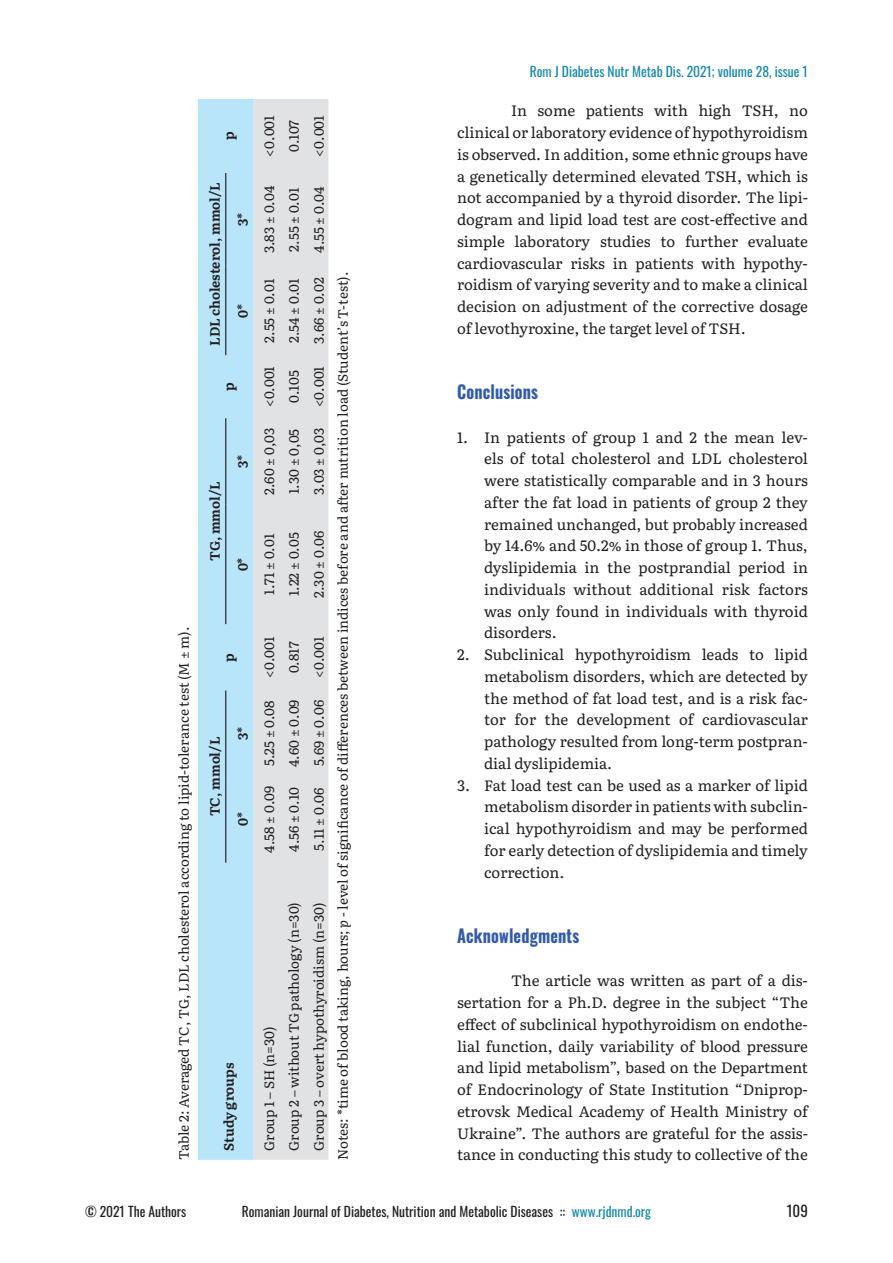
<style>
.page{position:relative;width:893px;height:1263px;background:#fff}
.page>*{position:absolute;margin:0;border:0;box-sizing:border-box;transform-origin:0 0}
.t1{font:700 18px "Oswald";letter-spacing:.01em;color:#325ba9;scale:.9 1}
.t2{font:15px/21.8px "Literata";letter-spacing:-.005em;color:#231f20;text-align:justify}
.t3{font:15px "Oswald";color:#231f20}
.t4{font:13.5px "Literata";color:#231f20}
.t5{font:13.5px "Oswald";color:#231f20}
.t6{font:700 13.5px "Literata";letter-spacing:-.005em;color:#231f20}
.t7{font:13.5px "Oswald";color:#1589ab}
.s1{font-style:italic}
.s2{color:#1589ab}
</style>
<div class="page">
<div style="left:198px;top:99px;width:56px;height:1061px;background:#b9e5fa"></div>
<div style="left:254px;top:99px;width:74px;height:1061px;background:#e1e2e4"></div>
<hr style="left:225px;top:776px;width:1px;height:87px;background:#000">
<hr style="left:225px;top:690px;width:1px;height:86px;background:#000">
<hr style="left:225px;top:505px;width:1px;height:119px;background:#000">
<hr style="left:225px;top:418px;width:1px;height:87px;background:#000">
<hr style="left:225px;top:266px;width:1px;height:89px;background:#000">
<hr style="left:225px;top:173px;width:1px;height:93px;background:#000">
<p class="t4" style="left:174px;top:1160px;width:535px;rotate:-90deg">Table 2: Averaged TC, TG, LDL cholesterol according to lipid-tolerance test (M ± m).</p>
<p class="t6" style="left:218px;top:140px;width:10px;rotate:-90deg">р</p>
<p class="t6" style="left:204px;top:346px;width:165px;rotate:-90deg">LDL cholesterol, mmol/L</p>
<p class="t6" style="left:232px;top:226px;width:15px;rotate:-90deg">3*</p>
<p class="t6" style="left:232px;top:318px;width:16px;rotate:-90deg">0*</p>
<p class="t6" style="left:218px;top:391px;width:10px;rotate:-90deg">р</p>
<p class="t6" style="left:204px;top:561px;width:81px;rotate:-90deg">TG, mmol/L</p>
<p class="t6" style="left:232px;top:468px;width:15px;rotate:-90deg">3*</p>
<p class="t6" style="left:232px;top:571px;width:16px;rotate:-90deg">0*</p>
<p class="t6" style="left:218px;top:662px;width:10px;rotate:-90deg">р</p>
<p class="t6" style="left:204px;top:816px;width:81px;rotate:-90deg">TC, mmol/L</p>
<p class="t6" style="left:232px;top:740px;width:15px;rotate:-90deg">3*</p>
<p class="t6" style="left:232px;top:826px;width:16px;rotate:-90deg">0*</p>
<p class="t6" style="left:218px;top:1151px;width:90px;rotate:-90deg">Study groups</p>
<p class="t4" style="left:259px;top:157px;width:43px;rotate:-90deg">&lt;0.001</p>
<p class="t4" style="left:284px;top:152px;width:34px;rotate:-90deg">0.107</p>
<p class="t4" style="left:309px;top:157px;width:43px;rotate:-90deg">&lt;0.001</p>
<p class="t4" style="left:259px;top:253px;width:69px;rotate:-90deg">3.83 ± 0.04</p>
<p class="t4" style="left:259px;top:343px;width:65px;rotate:-90deg">2.55 ± 0.01</p>
<p class="t4" style="left:259px;top:407px;width:43px;rotate:-90deg">&lt;0.001</p>
<p class="t4" style="left:259px;top:495px;width:69px;rotate:-90deg">2.60 ± 0,03</p>
<p class="t4" style="left:259px;top:595px;width:63px;rotate:-90deg">1.71 ± 0.01</p>
<p class="t4" style="left:259px;top:678px;width:43px;rotate:-90deg">&lt;0.001</p>
<p class="t4" style="left:259px;top:766px;width:67px;rotate:-90deg">5.25 ± 0.08</p>
<p class="t4" style="left:259px;top:853px;width:68px;rotate:-90deg">4.58 ± 0.09</p>
<p class="t4" style="left:259px;top:1151px;width:126px;rotate:-90deg">Group 1 – SH (n=30)</p>
<p class="t4" style="left:284px;top:252px;width:65px;rotate:-90deg">2.55 ± 0.01</p>
<p class="t4" style="left:284px;top:343px;width:66px;rotate:-90deg">2.54 ± 0.01</p>
<p class="t4" style="left:284px;top:403px;width:34px;rotate:-90deg">0.105</p>
<p class="t4" style="left:284px;top:494px;width:67px;rotate:-90deg">1.30 ± 0,05</p>
<p class="t4" style="left:284px;top:596px;width:65px;rotate:-90deg">1.22 ± 0.05</p>
<p class="t4" style="left:284px;top:673px;width:34px;rotate:-90deg">0.817</p>
<p class="t4" style="left:284px;top:767px;width:69px;rotate:-90deg">4.60 ± 0.09</p>
<p class="t4" style="left:284px;top:852px;width:66px;rotate:-90deg">4.56 ± 0.10</p>
<p class="t4" style="left:284px;top:1151px;width:250px;rotate:-90deg">Group 2 – without TG pathology (n=30)</p>
<p class="t4" style="left:309px;top:253px;width:68px;rotate:-90deg">4.55 ± 0.04</p>
<p class="t4" style="left:309px;top:344px;width:68px;rotate:-90deg">3.66 ± 0.02</p>
<p class="t4" style="left:309px;top:407px;width:43px;rotate:-90deg">&lt;0.001</p>
<p class="t4" style="left:309px;top:495px;width:69px;rotate:-90deg">3.03 ± 0,03</p>
<p class="t4" style="left:309px;top:598px;width:69px;rotate:-90deg">2.30 ± 0.06</p>
<p class="t4" style="left:309px;top:678px;width:43px;rotate:-90deg">&lt;0.001</p>
<p class="t4" style="left:309px;top:766px;width:68px;rotate:-90deg">5.69 ± 0.06</p>
<p class="t4" style="left:309px;top:851px;width:64px;rotate:-90deg">5.11 ± 0.06</p>
<p class="t4" style="left:309px;top:1151px;width:250px;rotate:-90deg">Group 3 – overt hypothyroidism (n=30)</p>
<p class="t4" style="left:333px;top:1160px;width:889px;rotate:-90deg">Notes: *time of blood taking, hours; <span class="s1">p</span> - level of significance of differences between indices before and after nutrition load (Student’s T-test).</p>
<p class="t7" style="left:530px;top:60px;width:280px">Rom J Diabetes Nutr Metab Dis. 2021; volume 28, issue 1</p>
<p class="t2" style="left:457px;top:99px;width:352px;text-indent:54px">In some patients with high TSH, no clinical or laboratory evidence of hypothyroidism is observed. In addition, some ethnic groups have a genetically determined elevated TSH, which is not accompanied by a thyroid disorder. The lipi&shy;dogram and lipid load test are cost-effective and simple laboratory studies to further evaluate cardiovascular risks in patients with hypothy&shy;roidism of varying severity and to make a clinical decision on adjustment of the corrective dosage of levothyroxine, the target level of TSH.</p>
<p class="t1" style="left:457px;top:376px;width:92px">Conclusions</p>
<p class="t2" style="left:484px;top:425px;width:325px;text-indent:-27px">1. In patients of group 1 and 2 the mean lev&shy;els of total cholesterol and LDL cholesterol were statistically comparable and in 3 hours after the fat load in patients of group 2 they remained unchanged, but probably increased by 14.6% and 50.2% in those of group 1. Thus, dyslipidemia in the postprandial period in individuals without additional risk factors was only found in individuals with thyroid disorders.</p>
<p class="t2" style="left:484px;top:643px;width:325px;text-indent:-27px">2. Subclinical hypothyroidism leads to lipid metabolism disorders, which are detected by the method of fat load test, and is a risk fac&shy;tor for the development of cardiovascular pathology resulted from long-term postpran&shy;dial dyslipidemia.</p>
<p class="t2" style="left:484px;top:773px;width:325px;text-indent:-27px">3. Fat load test can be used as a marker of lipid metabolism disorder in patients with subclin&shy;ical hypothyroidism and may be performed for early detection of dyslipidemia and timely correction.</p>
<p class="t1" style="left:457px;top:919px;width:137px">Acknowledgments</p>
<p class="t2" style="left:457px;top:969px;width:352px;text-indent:54px">The article was written as part of a dis&shy;sertation for a Ph.D. degree in the subject “The effect of subclinical hypothyroidism on endothe&shy;lial function, daily variability of blood pressure and lipid metabolism”, based on the Department of Endocrinology of State Institution “Dniprop&shy;etrovsk Medical Academy of Health Ministry of Ukraine”. The authors are grateful for the assis-</p>
<p class="t2" style="left:457px;top:1143px;width:352px">tance in conducting this study to collective of the</p>
<p class="t5" style="left:85px;top:1200px;width:103px">© 2021 The Authors</p>
<p class="t5" style="left:242px;top:1200px;width:411px">Romanian Journal of Diabetes, Nutrition and Metabolic Diseases :: <span class="s2">www.rjdnmd.org</span></p>
<p class="t3" style="left:787px;top:1198px;width:23px">109</p>
</div>
